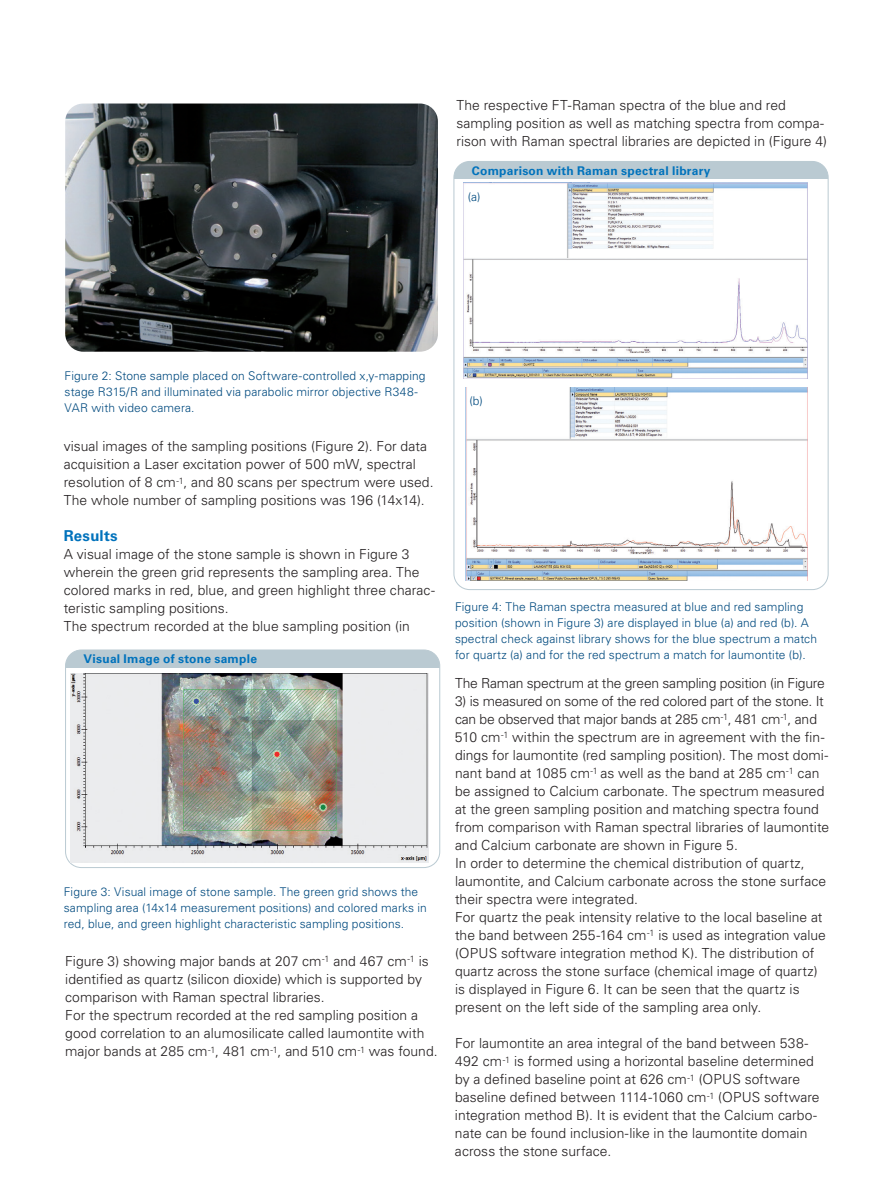
<style>
.page{position:relative;width:893px;height:1187px;background:#fff}
.page>*{position:absolute;margin:0;border:0;box-sizing:border-box;transform-origin:0 0}
.t1{font:700 15px "Univers LT Std";letter-spacing:.02em;color:#0072bc}
.t2{font:300 13.8px/18px "Univers LT Std";color:#231f20}
.t3{font:300 12px/15.8px "Univers LT Std";letter-spacing:.01em;color:#004a7f}
.t4{font:700 12px "Univers LT Std";letter-spacing:.02em;color:#0072bc}
</style>
<div class="page">
<img style="left:65px;top:103px;width:373px;height:248px">
<div style="left:66px;top:650px;width:374px;height:17px;background:#bacad2"></div>
<div style="left:65px;top:649px;width:375px;height:218px;border:1px solid #bacad2;border-radius:16px"></div>
<img style="left:71px;top:673px;width:357px;height:189px">
<div style="left:454px;top:161px;width:374px;height:17px;background:#bacad2"></div>
<img style="left:463px;top:183px;width:345px;height:195px">
<img style="left:466px;top:387px;width:342px;height:193px">
<p class="t2" style="left:456px;top:96px;width:372px">The respective FT-Raman spectra of the blue and red sampling position as well as matching spectra from compa&shy;rison with Raman spectral libraries are depicted in (Figure 4)</p>
<p class="t4" style="left:472px;top:163px;width:240px">Comparison with Raman spectral library</p>
<p class="t3" style="left:468px;top:189px;width:14px">(a)</p>
<p class="t3" style="left:65px;top:368px;width:362px">Figure 2: Stone sample placed on Software-controlled x,y-mapping stage R315/R and illuminated via parabolic mirror objective R348-<br>VAR with video camera.</p>
<p class="t2" style="left:64px;top:437px;width:371px">visual images of the sampling positions (Figure 2). For data acquisition a Laser excitation power of 500 mW, spectral resolution of 8 cm<sup>-1</sup>, and 80 scans per spectrum were used.<br>The whole number of sampling positions was 196 (14x14).</p>
<p class="t1" style="left:64px;top:527px;width:55px">Results</p>
<p class="t2" style="left:64px;top:545px;width:373px">A visual image of the stone sample is shown in Figure 3 wherein the green grid represents the sampling area. The colored marks in red, blue, and green highlight three charac&shy;teristic sampling positions.<br>The spectrum recorded at the blue sampling position (in</p>
<p class="t4" style="left:84px;top:651px;width:175px">Visual Image of stone sample</p>
<p class="t3" style="left:64px;top:884px;width:365px">Figure 3: Visual image of stone sample. The green grid shows the sampling area (14x14 measurement positions) and colored marks in red, blue, and green highlight characteristic sampling positions.</p>
<p class="t2" style="left:65px;top:952px;width:374px">Figure 3) showing major bands at 207 cm<sup>-1</sup> and 467 cm<sup>-1</sup> is identified as quartz (silicon dioxide) which is supported by comparison with Raman spectral libraries.<br>For the spectrum recorded at the red sampling position a good correlation to an alumosilicate called laumontite with major bands at 285 cm<sup>-1</sup>, 481 cm<sup>-1</sup>, and 510 cm<sup>-1</sup> was found.</p>
<p class="t3" style="left:469px;top:392px;width:15px">(b)</p>
<p class="t3" style="left:455px;top:599px;width:364px">Figure 4: The Raman spectra measured at blue and red sampling position (shown in Figure 3) are displayed in blue (a) and red (b). A spectral check against library shows for the blue spectrum a match for quartz (a) and for the red spectrum a match for laumontite (b).</p>
<p class="t2" style="left:455px;top:674px;width:371px">The Raman spectrum at the green sampling position (in Figure</p>
<p class="t2" style="left:455px;top:692px;width:376px">3) is measured on some of the red colored part of the stone. It can be observed that major bands at 285 cm<sup>-1</sup>, 481 cm<sup>-1</sup>, and 510 cm<sup>-1</sup> within the spectrum are in agreement with the fin&shy;dings for laumontite (red sampling position). The most domi&shy;nant band at 1085 cm<sup>-1</sup> as well as the band at 285 cm<sup>-1</sup> can be assigned to Calcium carbonate. The spectrum measured at the green sampling position and matching spectra found from comparison with Raman spectral libraries of laumontite and Calcium carbonate are shown in Figure 5.<br>In order to determine the chemical distribution of quartz, laumontite, and Calcium carbonate across the stone surface their spectra were integrated.<br>For quartz the peak intensity relative to the local baseline at the band between 255-164 cm<sup>-1</sup> is used as integration value (OPUS software integration method K). The distribution of quartz across the stone surface (chemical image of quartz) is displayed in Figure 6. It can be seen that the quartz is present on the left side of the sampling area only.</p>
<p class="t2" style="left:455px;top:1034px;width:366px">For laumontite an area integral of the band between 538- 492 cm<sup>-1</sup> is formed using a horizontal baseline determined by a defined baseline point at 626 cm<sup>-1</sup> (OPUS software baseline defined between 1114-1060 cm<sup>-1</sup> (OPUS software integration method B). It is evident that the Calcium carbo&shy;nate can be found inclusion-like in the laumontite domain across the stone surface.</p>
</div>
